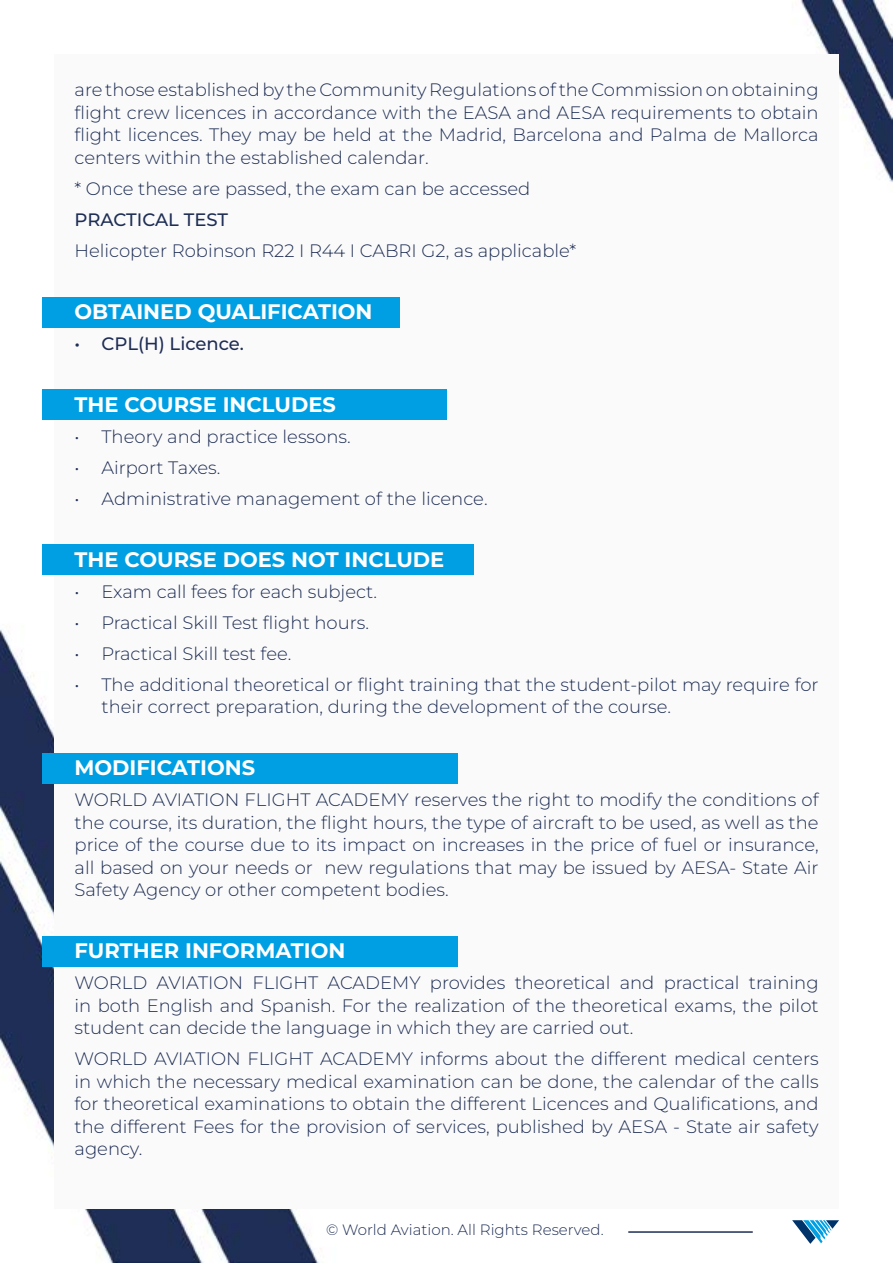
<style>
.page{position:relative;width:893px;height:1263px;background:#fff}
.page>*{position:absolute;margin:0;border:0;box-sizing:border-box;transform-origin:0 0}
.t1{font:700 21px "Montserrat";color:#fff}
.t2{font:300 18px/22.5px "Montserrat";color:#1f2e55;text-align:justify}
.t3{font:500 18px "Montserrat";color:#1f2e55}
.t4{font:300 15px "Montserrat";color:#1f2e55}
</style>
<div class="page">
<img style="left:0;top:0;width:893px;height:1263px">
<div style="left:54px;top:54px;width:785px;height:1155px;background:#fafafa"></div>
<div style="left:42px;top:389px;width:404px;height:31px;background:#009fe3"></div>
<div style="left:42px;top:544px;width:431px;height:31px;background:#009fe3"></div>
<div style="left:43px;top:297px;width:357px;height:30px;background:#009fe3"></div>
<div style="left:42px;top:753px;width:416px;height:31px;background:#009fe3"></div>
<div style="left:42px;top:936px;width:416px;height:31px;background:#009fe3"></div>
<hr style="left:628px;top:1231px;width:125px;height:2px;background:#1f2e55">
<svg style="left:792px;top:1220px;width:47px;height:24px"></svg>
<p class="t2" style="left:75px;top:78px;width:746px">are those established by the Community Regulations of the Commission on obtaining flight crew licences in accordance with the EASA and AESA requirements to obtain flight licences. They may be held at the Madrid, Barcelona and Palma de Mallorca centers within the established calendar.</p>
<p class="t2" style="left:75px;top:176px;width:457px">* Once these are passed, the exam can be accessed</p>
<p class="t3" style="left:75px;top:207px;width:155px">PRACTICAL TEST</p>
<p class="t2" style="left:75px;top:238px;width:503px">Helicopter Robinson R22 I R44 I CABRI G2, as applicable*</p>
<p class="t1" style="left:75px;top:297px;width:300px">OBTAINED QUALIFICATION</p>
<p class="t3" style="left:75px;top:331px;width:171px">• CPL(H) Licence.</p>
<p class="t1" style="left:75px;top:390px;width:263px">THE COURSE INCLUDES</p>
<p class="t2" style="left:75px;top:425px;width:278px">• Theory and practice lessons.</p>
<p class="t2" style="left:75px;top:456px;width:147px">• Airport Taxes.</p>
<p class="t2" style="left:75px;top:487px;width:415px">• Administrative management of the licence.</p>
<p class="t1" style="left:75px;top:545px;width:371px">THE COURSE DOES NOT INCLUDE</p>
<p class="t2" style="left:75px;top:580px;width:304px">• Exam call fees for each subject.</p>
<p class="t2" style="left:75px;top:611px;width:296px">• Practical Skill Test flight hours.</p>
<p class="t2" style="left:75px;top:642px;width:218px">• Practical Skill test fee.</p>
<p class="t2" style="left:102px;top:673px;width:719px;text-indent:-27px">• The additional theoretical or flight training that the student-pilot may require for their correct preparation, during the development of the course.</p>
<p class="t1" style="left:75px;top:754px;width:182px">MODIFICATIONS</p>
<p class="t2" style="left:75px;top:788px;width:746px">WORLD AVIATION FLIGHT ACADEMY reserves the right to modify the conditions of the course, its duration, the flight hours, the type of aircraft to be used, as well as the price of the course due to its impact on increases in the price of fuel or insurance, all based on your needs or new regulations that may be issued by AESA- State Air Safety Agency or other competent bodies.</p>
<p class="t1" style="left:75px;top:937px;width:272px">FURTHER INFORMATION</p>
<p class="t2" style="left:75px;top:971px;width:746px">WORLD AVIATION FLIGHT ACADEMY provides theoretical and practical training in both English and Spanish. For the realization of the theoretical exams, the pilot student can decide the language in which they are carried out.</p>
<p class="t2" style="left:75px;top:1047px;width:746px">WORLD AVIATION FLIGHT ACADEMY informs about the different medical centers in which the necessary medical examination can be done, the calendar of the calls for theoretical examinations to obtain the different Licences and Qualifications, and the different Fees for the provision of services, published by AESA - State air safety agency.</p>
<p class="t4" style="left:326px;top:1219px;width:279px">© World Aviation. All Rights Reserved.</p>
</div>
